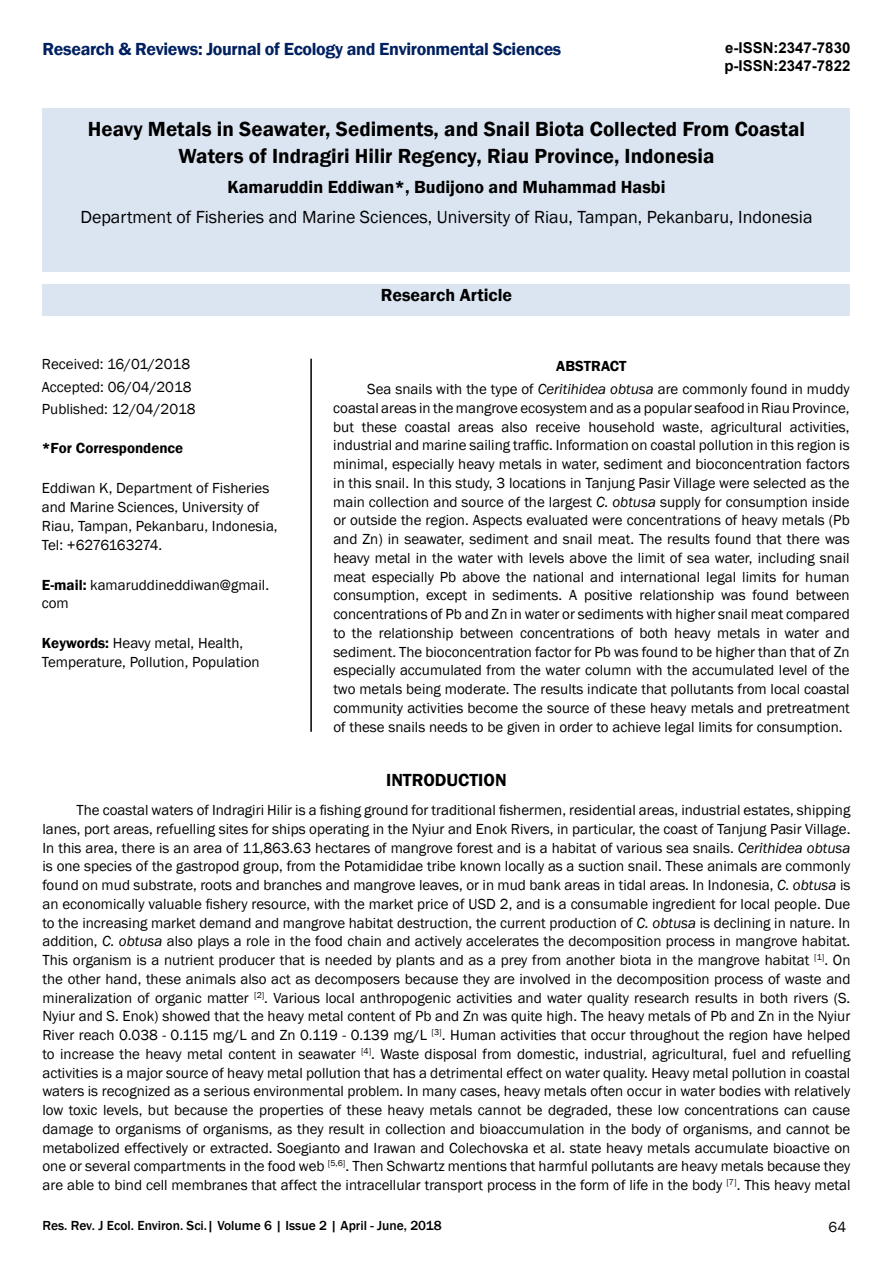
<style>
.page{position:relative;width:893px;height:1263px;background:#fff}
.page>*{position:absolute;margin:0;border:0;box-sizing:border-box;transform-origin:0 0}
.t1{font:600 21px/27px "Franklin Gothic";color:#000;text-align:center}
.t2{font:18px "Franklin Gothic";color:#000}
.t3{font:600 18px "Franklin Gothic";color:#000}
.t4{font:600 18px "Franklin Gothic";letter-spacing:-.02em;color:#002060}
.t5{font:15px/18.8px "Franklin Gothic";color:#000}
.t6{font:700 15px/18px "Arial";color:#000}
.t7{font:600 15px "Franklin Gothic";color:#000}
.t8{font:15px "Franklin Gothic";color:#000}
.t9{font:500 13.5px "Franklin Gothic";color:#000}
.s1{font-size:17.7px}
.s2{font-weight:600}
.s3{font-style:italic}
</style>
<div class="page">
<hr style="left:310px;top:359px;width:2px;height:373px;background:#000">
<div style="left:43px;top:108px;width:807px;height:164px;background:#dbe5f1"></div>
<div style="left:43px;top:284px;width:807px;height:32px;background:#dbe5f1"></div>
<p class="t4" style="left:43px;top:38px;width:520px">Research &amp; Reviews: Journal of Ecology and Environmental Science<span class="s1">s</span></p>
<p class="t6" style="left:724px;top:40px;width:127px">e-ISSN:2347-7830 p-ISSN:2347-7822</p>
<h1 class="t1" style="left:88px;top:115px;width:719px">Heavy Metals in Seawater, Sediments, and Snail Biota Collected From Coastal<br>Waters of Indragiri Hilir Regency, Riau Province, Indonesia</h1>
<p class="t3" style="left:228px;top:176px;width:439px">Kamaruddin Eddiwan*, Budijono and Muhammad Hasbi</p>
<p class="t2" style="left:80px;top:206px;width:734px">Department of Fisheries and Marine Sciences, University of Riau, Tampan, Pekanbaru, Indonesia</p>
<p class="t5" style="left:42px;top:353px;width:155px;line-height:22.5px">Received: 16/01/2018<br>Accepted: 06/04/2018<br>Published: 12/04/2018</p>
<p class="t7" style="left:42px;top:439px;width:143px">*For Correspondence</p>
<p class="t5" style="left:42px;top:479px;width:237px">Eddiwan K, Department of Fisheries and Marine Sciences, University of<br>Riau, Tampan, Pekanbaru, Indonesia,<br>Tel: +6276163274.</p>
<p class="t5" style="left:42px;top:575px;width:229px"><span class="s2">E-mail:</span> kamaruddineddiwan@gmail. com</p>
<p class="t5" style="left:42px;top:634px;width:219px"><span class="s2">Keywords:</span> Heavy metal, Health,<br>Temperature, Pollution, Population</p>
<p class="t3" style="left:381px;top:284px;width:133px">Research Article</p>
<p class="t5" style="left:367px;top:355px;width:484px;line-height:23px;text-indent:189px"><span class="s2">ABSTRACT<br></span>Sea snails with the type of <span class="s3">Ceritihidea obtusa</span> are commonly found in muddy</p>
<p class="t5" style="left:333px;top:399px;width:518px;text-align:justify">coastal areas in the mangrove ecosystem and as a popular seafood in Riau Province, but these coastal areas also receive household waste, agricultural activities, industrial and marine sailing traffic. Information on coastal pollution in this region is minimal, especially heavy metals in water, sediment and bioconcentration factors in this snail. In this study, 3 locations in Tanjung Pasir Village were selected as the main collection and source of the largest <span class="s3">C. obtusa</span> supply for consumption inside or outside the region. Aspects evaluated were concentrations of heavy metals (Pb and Zn) in seawater, sediment and snail meat. The results found that there was heavy metal in the water with levels above the limit of sea water, including snail meat especially Pb above the national and international legal limits for human consumption, except in sediments. A positive relationship was found between concentrations of Pb and Zn in water or sediments with higher snail meat compared to the relationship between concentrations of both heavy metals in water and sediment. The bioconcentration factor for Pb was found to be higher than that of Zn especially accumulated from the water column with the accumulated level of the two metals being moderate. The results indicate that pollutants from local coastal community activities become the source of these heavy metals and pretreatment of these snails needs to be given in order to achieve legal limits for consumption.</p>
<p class="t3" style="left:386px;top:769px;width:122px">INTRODUCTION</p>
<p class="t5" style="left:42px;top:801px;width:810px;text-align:justify;text-indent:34px">The coastal waters of Indragiri Hilir is a fishing ground for traditional fishermen, residential areas, industrial estates, shipping lanes, port areas, refuelling sites for ships operating in the Nyiur and Enok Rivers, in particular, the coast of Tanjung Pasir Village.<br>In this area, there is an area of 11,863.63 hectares of mangrove forest and is a habitat of various sea snails. <span class="s3">Cerithidea obtusa </span>is one species of the gastropod group, from the Potamididae tribe known locally as a suction snail. These animals are commonly found on mud substrate, roots and branches and mangrove leaves, or in mud bank areas in tidal areas. In Indonesia, <span class="s3">C. obtusa</span> is an economically valuable fishery resource, with the market price of USD 2, and is a consumable ingredient for local people. Due to the increasing market demand and mangrove habitat destruction, the current production of <span class="s3">C. obtusa</span> is declining in nature. In addition, <span class="s3">C. obtusa</span> also plays a role in the food chain and actively accelerates the decomposition process in mangrove habitat.<br>This organism is a nutrient producer that is needed by plants and as a prey from another biota in the mangrove habitat <sup>[1]</sup>. On the other hand, these animals also act as decomposers because they are involved in the decomposition process of waste and mineralization of organic matter <sup>[2]</sup>. Various local anthropogenic activities and water quality research results in both rivers (S.<br>Nyiur and S. Enok) showed that the heavy metal content of Pb and Zn was quite high. The heavy metals of Pb and Zn in the Nyiur River reach 0.038 - 0.115 mg/L and Zn 0.119 - 0.139 mg/L <sup>[3]</sup>. Human activities that occur throughout the region have helped to increase the heavy metal content in seawater <sup>[4]</sup>. Waste disposal from domestic, industrial, agricultural, fuel and refuelling activities is a major source of heavy metal pollution that has a detrimental effect on water quality. Heavy metal pollution in coastal waters is recognized as a serious environmental problem. In many cases, heavy metals often occur in water bodies with relatively low toxic levels, but because the properties of these heavy metals cannot be degraded, these low concentrations can cause damage to organisms of organisms, as they result in collection and bioaccumulation in the body of organisms, and cannot be metabolized effectively or extracted. Soegianto and Irawan and Colechovska et al. state heavy metals accumulate bioactive on one or several compartments in the food web <sup>[5,6]</sup>. Then Schwartz mentions that harmful pollutants are heavy metals because they are able to bind cell membranes that affect the intracellular transport process in the form of life in the body <sup>[7]</sup>. This heavy metal</p>
<p class="t9" style="left:43px;top:1217px;width:401px">Res. Rev. J Ecol. Environ. Sci.| Volume 6 | Issue 2 | April - June, 2018</p>
<p class="t8" style="left:829px;top:1218px;width:19px">64</p>
</div>
